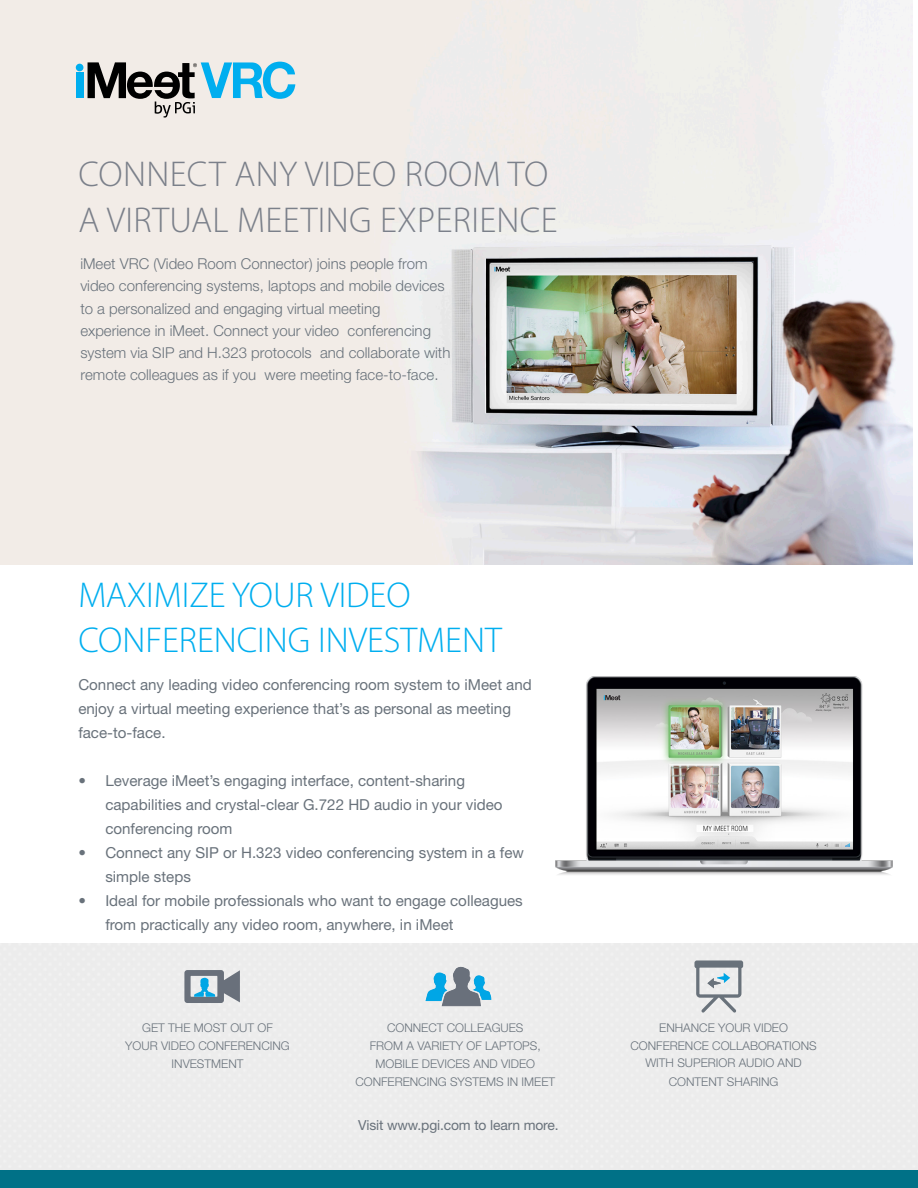
<style>
.page{position:relative;width:918px;height:1188px;background:#fff}
.page>*{position:absolute;margin:0;border:0;box-sizing:border-box;transform-origin:0 0}
.t1{font:300 36px/46.5px "Myriad Pro";letter-spacing:.01em;color:#7b808a}
.t2{font:300 36px "Myriad Pro";color:#00aeef}
.t3{font:15.15px/24px "Helvetica Neue LT Std";color:#69727b}
.t4{font:300 15px/22px "Helvetica Neue LT Std";color:#69727b}
.body_copy{font:13.8px "Helvetica Neue LT Std";letter-spacing:-.01em;color:#69727b}
.t5{font:300 12px/18px "Helvetica Neue LT Std";color:#69727b;text-align:center}
</style>
<div class="page">
<img style="left:0;top:0;width:912px;height:564px">
<div style="left:0;top:1170px;width:918px;height:18px;background:#007187"></div>
<img style="left:555px;top:676px;width:338px;height:199px">
<svg style="left:184px;top:970px;width:56px;height:33px;background:#879ca8"></svg>
<svg style="left:694px;top:960px;width:49px;height:53px;background:#bdc3c7"></svg>
<svg style="left:425px;top:966px;width:67px;height:41px;background:#8eb5c6"></svg>
<div style="left:76px;top:72px;width:7px;height:26px;background:#00aeef"></div>
<div style="left:76px;top:64px;width:7px;height:7px;background:#00aeef;border-radius:50%"></div>
<svg style="left:88px;top:62px;width:207px;height:56px;background:#9db4ba"></svg>
<p class="t1" style="left:78px;top:150px;width:481px">CONNECT ANY VIDEO ROOM TO<br>A VIRTUAL MEETING EXPERIENCE</p>
<p class="t4" style="left:80px;top:253px;width:372px">iMeet VRC (Video Room Connector) joins people from video conferencing systems, laptops and mobile devices to a personalized and engaging virtual meeting experience in iMeet. Connect your video conferencing system via SIP and H.323 protocols and collaborate with remote colleagues as if you were meeting face-to-face.</p>
<p class="t2" style="left:78px;top:573px;width:334px">MAXIMIZE YOUR VIDEO</p>
<p class="t2" style="left:78px;top:619px;width:425px">CONFERENCING INVESTMENT</p>
<p class="t3" style="left:78px;top:672px;width:455px">Connect any leading video conferencing room system to iMeet and enjoy a virtual meeting experience that’s as personal as meeting face-to-face.</p>
<p class="t3" style="left:105px;top:768px;width:399px;text-indent:-27px">• Leverage iMeet’s engaging interface, content-sharing capabilities and crystal-clear G.722 HD audio in your video conferencing room</p>
<p class="t3" style="left:105px;top:840px;width:420px;text-indent:-27px">• Connect any SIP or H.323 video conferencing system in a few simple steps</p>
<p class="t3" style="left:105px;top:888px;width:419px;text-indent:-27px">• Ideal for mobile professionals who want to engage colleagues from practically any video room, anywhere, in iMeet</p>
<p class="t5" style="left:125px;top:1018px;width:166px">GET THE MOST OUT OF<br>YOUR VIDEO CONFERENCING<br>INVESTMENT</p>
<p class="t5" style="left:355px;top:1018px;width:201px">CONNECT COLLEAGUES<br>FROM A VARIETY OF LAPTOPS,<br>MOBILE DEVICES AND VIDEO<br>CONFERENCING SYSTEMS IN IMEET</p>
<p class="t5" style="left:630px;top:1019px;width:188px;line-height:17.5px">ENHANCE YOUR VIDEO<br>CONFERENCE COLLABORATIONS<br>WITH SUPERIOR AUDIO AND</p>
<p class="t5" style="left:669px;top:1073px;width:111px">CONTENT SHARING</p>
<p class="body_copy" style="left:358px;top:1117px;width:202px">Visit www.pgi.com to learn more.</p>
</div>
